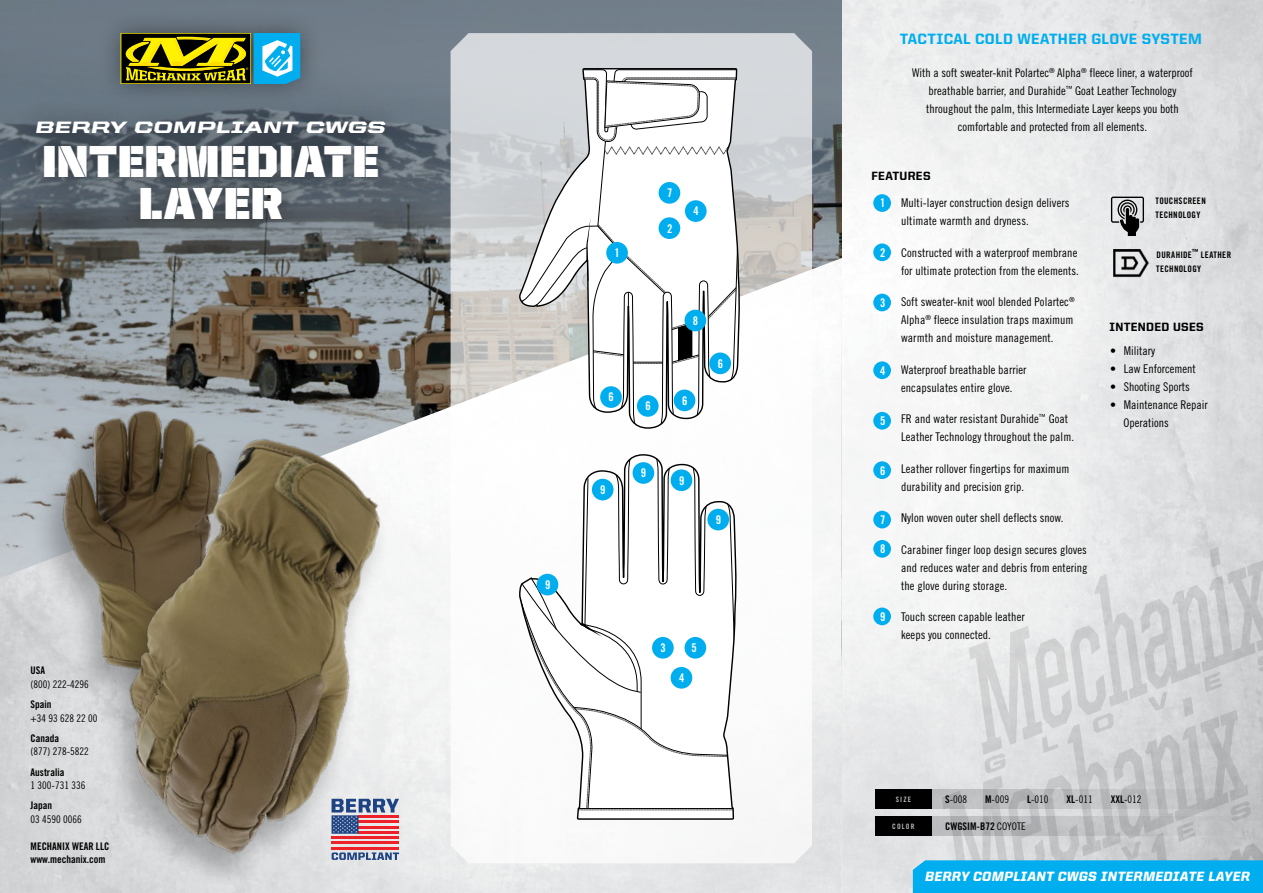
<style>
.page{position:relative;width:1263px;height:893px;background:#fff}
.page>*{position:absolute;margin:0;border:0;box-sizing:border-box;transform-origin:0 0}
.t1{font:45px/42px "United Sans Reg Stencil";letter-spacing:-.005em;color:#fff;text-align:center}
.t2{font:900 16.5px "United Italic Ext";letter-spacing:.005em;color:#fff}
.t3{font:800 15px "United Sans Reg";letter-spacing:.025em;color:#00aeef}
.t4{font:900 13.5px "United Italic Reg";letter-spacing:.025em;color:#fff}
.t5{font:12px/18px "Trade Gothic LT Cond Eighteen";letter-spacing:.005em;color:#000}
.t6{font:12px "Trade Gothic LT Bold Cond Twenty";color:#fff}
.t7{font:800 12px "United Sans Reg";letter-spacing:.025em;color:#000}
.t8{font:10.5px "Trade Gothic LT Cond Eighteen";color:#000}
.t9{font:10.5px/13.5px "Trade Gothic LT Bold Cond Twenty";color:#000}
.t10{font:9px/13.5px "Trade Gothic LT Bold Cond Twenty";letter-spacing:.035em;color:#000}
.t11{font:7.35px "Trade Gothic LT Bold Cond Twenty";letter-spacing:.15em;color:#fff}
.s1{font-family:"Trade Gothic LT Bold Cond Twenty"}
.s2{font-family:"Trade Gothic LT Cond Eighteen"}
</style>
<div class="page">
<svg style="left:0;top:0;width:842px;height:258px;background:#69747d"></svg>
<img style="left:0;top:258px;width:842px;height:635px">
<div style="left:98px;top:10px;width:225px;height:97px;background:#000;opacity:.4"></div>
<svg style="left:121px;top:33px;width:179px;height:51px;background:#66823f"></svg>
<img style="left:842px;top:0;width:421px;height:893px">
<svg style="left:969px;top:547px;width:294px;height:208px;background:#dadbdc"></svg>
<svg style="left:942px;top:697px;width:306px;height:92px;background:#d2d3d4"></svg>
<svg style="left:913px;top:801px;width:350px;height:92px;background:#65bdde"></svg>
<div style="left:21px;top:123px;width:379px;height:119px;background:#000;opacity:.4"></div>
<div style="left:15px;top:99px;width:392px;height:56px;background:#000;opacity:.4"></div>
<div style="left:31px;top:406px;width:201px;height:304px;background:#000;opacity:.28"></div>
<img style="left:55px;top:406px;width:169px;height:269px">
<div style="left:98px;top:435px;width:292px;height:458px;background:#000;opacity:.28"></div>
<img style="left:116px;top:430px;width:272px;height:435px">
<svg style="left:451px;top:33px;width:361px;height:830px"></svg>
<svg style="left:519px;top:64px;width:221px;height:365px"></svg>
<div style="left:606px;top:242px;width:22px;height:22px;background:#00aeef;border-radius:50%"></div>
<div style="left:659px;top:217px;width:21px;height:22px;background:#00aeef;border-radius:50%"></div>
<div style="left:685px;top:200px;width:22px;height:22px;background:#00aeef;border-radius:50%"></div>
<div style="left:659px;top:182px;width:21px;height:22px;background:#00aeef;border-radius:50%"></div>
<svg style="left:520px;top:455px;width:216px;height:364px"></svg>
<div style="left:684px;top:637px;width:22px;height:22px;background:#00aeef;border-radius:50%"></div>
<div style="left:600px;top:386px;width:22px;height:22px;background:#00aeef;border-radius:50%"></div>
<div style="left:592px;top:479px;width:21px;height:21px;background:#00aeef;border-radius:50%"></div>
<div style="left:537px;top:574px;width:21px;height:21px;background:#00aeef;border-radius:50%"></div>
<div style="left:671px;top:469px;width:21px;height:22px;background:#00aeef;border-radius:50%"></div>
<div style="left:707px;top:509px;width:22px;height:21px;background:#00aeef;border-radius:50%"></div>
<div style="left:637px;top:395px;width:22px;height:22px;background:#00aeef;border-radius:50%"></div>
<div style="left:674px;top:390px;width:21px;height:21px;background:#00aeef;border-radius:50%"></div>
<div style="left:684px;top:310px;width:22px;height:21px;background:#00aeef;border-radius:50%"></div>
<div style="left:709px;top:352px;width:22px;height:22px;background:#00aeef;border-radius:50%"></div>
<div style="left:652px;top:637px;width:22px;height:22px;background:#00aeef;border-radius:50%"></div>
<div style="left:632px;top:462px;width:22px;height:22px;background:#00aeef;border-radius:50%"></div>
<div style="left:671px;top:667px;width:21px;height:22px;background:#00aeef;border-radius:50%"></div>
<div style="left:873px;top:294px;width:18px;height:17px;background:#00aeef;border-radius:50%"></div>
<div style="left:873px;top:361px;width:18px;height:18px;background:#00aeef;border-radius:50%"></div>
<div style="left:873px;top:243px;width:18px;height:18px;background:#00aeef;border-radius:50%"></div>
<div style="left:873px;top:194px;width:18px;height:18px;background:#00aeef;border-radius:50%"></div>
<div style="left:873px;top:412px;width:18px;height:18px;background:#00aeef;border-radius:50%"></div>
<div style="left:873px;top:461px;width:18px;height:18px;background:#00aeef;border-radius:50%"></div>
<div style="left:873px;top:511px;width:18px;height:17px;background:#00aeef;border-radius:50%"></div>
<div style="left:873px;top:540px;width:18px;height:18px;background:#00aeef;border-radius:50%"></div>
<div style="left:873px;top:608px;width:18px;height:17px;background:#00aeef;border-radius:50%"></div>
<svg style="left:931px;top:789px;width:318px;height:20px;background:#b7b9bb"></svg>
<svg style="left:931px;top:816px;width:318px;height:20px;background:#b7b9bb"></svg>
<div style="left:875px;top:789px;width:56px;height:20px;background:#000"></div>
<div style="left:875px;top:816px;width:56px;height:20px;background:#000"></div>
<hr style="left:332px;top:836px;width:67px;height:3px;background:#ed2127">
<hr style="left:332px;top:842px;width:67px;height:2px;background:#ed2127">
<hr style="left:332px;top:847px;width:67px;height:2px;background:#ed2127">
<svg style="left:332px;top:799px;width:67px;height:35px;background:#947a96"></svg>
<svg style="left:332px;top:852px;width:67px;height:8px"></svg>
<svg style="left:1111px;top:197px;width:33px;height:39px"></svg>
<img style="left:1114px;top:249px;width:36px;height:31px">
<h2 class="t2" style="left:35px;top:117px;width:352px">BERRY COMPLIANT CWGS</h2>
<h1 class="t1" style="left:42px;top:141px;width:339px">INTERMEDIATE<br>LAYER</h1>
<p class="t9" style="left:31px;top:664px;width:16px">USA</p>
<p class="t8" style="left:31px;top:678px;width:60px">(800) 222-4296</p>
<p class="t9" style="left:31px;top:697px;width:22px">Spain</p>
<p class="t8" style="left:31px;top:712px;width:68px">+34 93 628 22 00</p>
<p class="t9" style="left:31px;top:731px;width:30px">Canada</p>
<p class="t8" style="left:31px;top:745px;width:60px">(877) 278-5822</p>
<p class="t9" style="left:31px;top:765px;width:35px">Australia</p>
<p class="t8" style="left:31px;top:779px;width:56px">1 300-731 336</p>
<p class="t9" style="left:31px;top:799px;width:23px">Japan</p>
<p class="t8" style="left:31px;top:813px;width:53px">03 4590 0066</p>
<p class="t9" style="left:31px;top:839px;width:80px">MECHANIX WEAR LLC www.mechanix.com</p>
<p class="t6" style="left:545px;top:577px;width:7px">9</p>
<p class="t6" style="left:615px;top:246px;width:7px">1</p>
<p class="t6" style="left:667px;top:186px;width:7px">7</p>
<p class="t6" style="left:667px;top:221px;width:7px">2</p>
<p class="t6" style="left:693px;top:204px;width:7px">4</p>
<p class="t6" style="left:609px;top:390px;width:7px">6</p>
<p class="t6" style="left:600px;top:482px;width:7px">9</p>
<p class="t6" style="left:645px;top:399px;width:7px">6</p>
<p class="t6" style="left:641px;top:466px;width:7px">9</p>
<p class="t6" style="left:693px;top:313px;width:7px">8</p>
<p class="t6" style="left:682px;top:393px;width:7px">6</p>
<p class="t6" style="left:718px;top:356px;width:7px">6</p>
<p class="t6" style="left:679px;top:473px;width:7px">9</p>
<p class="t6" style="left:716px;top:512px;width:7px">9</p>
<p class="t6" style="left:660px;top:640px;width:7px">3</p>
<p class="t6" style="left:692px;top:640px;width:7px">5</p>
<p class="t6" style="left:679px;top:671px;width:7px">4</p>
<p class="t3" style="left:900px;top:30px;width:304px">TACTICAL COLD WEATHER GLOVE SYSTEM</p>
<p class="t5" style="left:912px;top:64px;width:282px;text-align:center">With a soft sweater-knit Polartec<sup>®</sup> Alpha<sup>®</sup> fleece liner, a waterproof breathable barrier, and Durahide<sup>™</sup> Goat Leather Technology throughout the palm, this Intermediate Layer keeps you both comfortable and protected from all elements.</p>
<p class="t7" style="left:871px;top:170px;width:60px">FEATURES</p>
<p class="t5" style="left:901px;top:194px;width:170px">Multi-layer construction design delivers ultimate warmth and dryness.</p>
<p class="t5" style="left:901px;top:243px;width:179px">Constructed with a waterproof membrane for ultimate protection from the elements.</p>
<p class="t5" style="left:901px;top:293px;width:175px;text-align:justify">Soft sweater-knit wool blended Polartec<sup>® </sup>Alpha<sup>®</sup> fleece insulation traps maximum warmth and moisture management.</p>
<p class="t5" style="left:901px;top:360px;width:127px">Waterproof breathable barrier encapsulates entire glove.</p>
<p class="t5" style="left:901px;top:410px;width:174px">FR and water resistant Durahide<sup>™</sup> Goat<br>Leather Technology throughout the palm.</p>
<p class="t5" style="left:901px;top:459px;width:170px">Leather rollover fingertips for maximum durability and precision grip.</p>
<p class="t5" style="left:901px;top:509px;width:164px">Nylon woven outer shell deflects snow.</p>
<p class="t5" style="left:901px;top:540px;width:188px;text-align:justify">Carabiner finger loop design secures gloves and reduces water and debris from entering the glove during storage.</p>
<p class="t5" style="left:901px;top:608px;width:125px">Touch screen capable leather keeps you connected.</p>
<p class="t6" style="left:880px;top:196px;width:7px">1</p>
<p class="t6" style="left:880px;top:245px;width:7px">2</p>
<p class="t6" style="left:880px;top:295px;width:7px">3</p>
<p class="t6" style="left:880px;top:363px;width:7px">4</p>
<p class="t6" style="left:880px;top:413px;width:7px">5</p>
<p class="t6" style="left:880px;top:463px;width:7px">6</p>
<p class="t6" style="left:880px;top:512px;width:7px">7</p>
<p class="t6" style="left:880px;top:542px;width:7px">8</p>
<p class="t6" style="left:880px;top:609px;width:7px">9</p>
<p class="t10" style="left:1155px;top:194px;width:52px">TOUCHSCREEN<br>TECHNOLOGY</p>
<p class="t10" style="left:1156px;top:248px;width:76px">DURAHIDE<sup>™</sup> LEATHER<br>TECHNOLOGY</p>
<p class="t7" style="left:1109px;top:320px;width:96px">INTENDED USES</p>
<p class="t5" style="left:1110px;top:342px;width:46px">• Military</p>
<p class="t5" style="left:1110px;top:360px;width:87px">• Law Enforcement</p>
<p class="t5" style="left:1110px;top:378px;width:81px">• Shooting Sports</p>
<p class="t5" style="left:1123px;top:396px;width:86px;text-indent:-13px">• Maintenance Repair<br>Operations</p>
<p class="t8" style="left:945px;top:793px;width:24px"><span class="s1">S</span>-008</p>
<p class="t8" style="left:985px;top:793px;width:25px"><span class="s1">M</span>-009</p>
<p class="t8" style="left:1027px;top:793px;width:23px"><span class="s1">L</span>-010</p>
<p class="t8" style="left:1066px;top:793px;width:28px"><span class="s1">XL</span>-011</p>
<p class="t8" style="left:1111px;top:793px;width:32px"><span class="s1">XXL</span>-012</p>
<p class="t11" style="left:896px;top:795px;width:17px">SIZE</p>
<p class="t11" style="left:892px;top:822px;width:24px">COLOR</p>
<p class="t9" style="left:945px;top:819px;width:82px">CWGSIM-B72 <span class="s2">COYOTE</span></p>
<p class="t4" style="left:925px;top:869px;width:326px">BERRY COMPLIANT CWGS INTERMEDIATE LAYER</p>
<p class="t4" style="left:1213px;top:871px;width:51px">ENGLIS</p>
</div>
